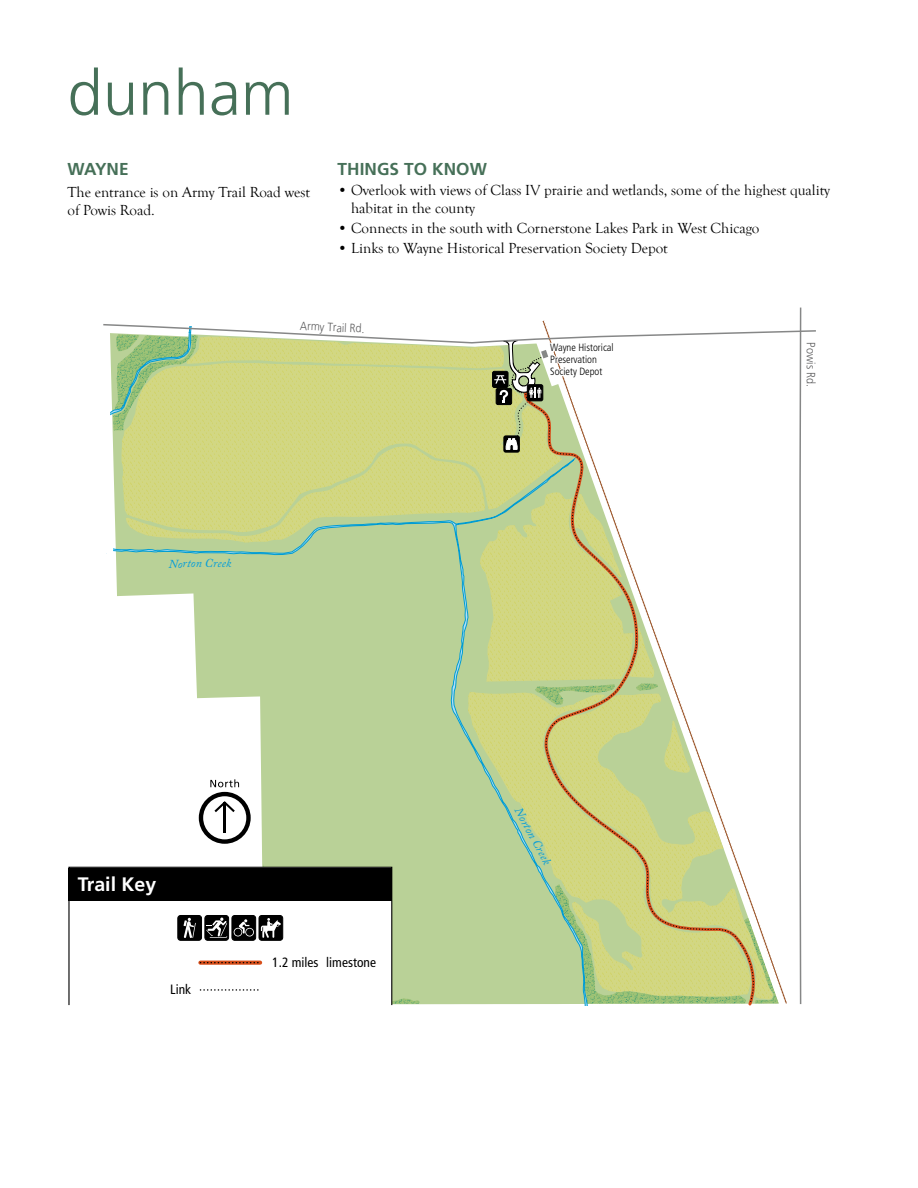
<style>
.page{position:relative;width:918px;height:1188px;background:#fff}
.page>*{position:absolute;margin:0;border:0;box-sizing:border-box;transform-origin:0 0}
.t1{font:300 63px "Frutiger";letter-spacing:.005em;color:#467058}
.t2{font:700 19.5px "Frutiger";color:#fff}
.t3{font:700 17.25px "Frutiger";letter-spacing:.005em;color:#467058}
.t4{font:15px/18px "Goudy Old Style T";color:#000}
.t5{font:condensed 13.5px "Frutiger";color:#000}
.t6{font:italic 12px "Adobe Caslon Pro";color:#009cdb}
.t7{font:300 12px "Frutiger";letter-spacing:-.005em;color:#5e5e5f;scale:.9 1}
.t8{font:300 condensed 10.5px/12px "Frutiger";color:#000}
</style>
<div class="page">
<div style="left:68px;top:868px;width:324px;height:32px;background:#000"></div>
<svg style="left:102px;top:307px;width:714px;height:699px"></svg>
<h1 class="t1" style="left:68px;top:57px;width:227px">dunham</h1>
<p class="t3" style="left:68px;top:159px;width:63px">WAYNE</p>
<p class="t4" style="left:68px;top:184px;width:244px">The entrance is on Army Trail Road west of Powis Road.</p>
<p class="t3" style="left:338px;top:159px;width:151px">THINGS TO KNOW</p>
<p class="t4" style="left:351px;top:182px;width:481px;text-indent:-14px">• Overlook with views of Class IV prairie and wetlands, some of the highest quality habitat in the county</p>
<p class="t4" style="left:338px;top:220px;width:424px">• Connects in the south with Cornerstone Lakes Park in West Chicago</p>
<p class="t4" style="left:338px;top:240px;width:332px">• Links to Wayne Historical Preservation Society Depot</p>
<p class="t7" style="left:300px;top:319px;width:73px;rotate:2deg">Army Trail Rd.</p>
<p class="t6" style="left:169px;top:556px;width:64px;rotate:-1deg">Norton Creek</p>
<h2 class="t2" style="left:78px;top:873px;width:80px">Trail Key</h2>
<p class="t5" style="left:170px;top:981px;width:22px">Link</p>
<p class="t5" style="left:272px;top:954px;width:105px">1.2 miles limestone</p>
<p class="t8" style="left:550px;top:342px;width:65px">Wayne Historical<br>Preservation<br>Society Depot</p>
<p class="t6" style="left:524px;top:805px;width:64px;rotate:61deg">Norton Creek</p>
<p class="t7" style="left:818px;top:342px;width:51px;rotate:90deg">Powis Rd.</p>
</div>
